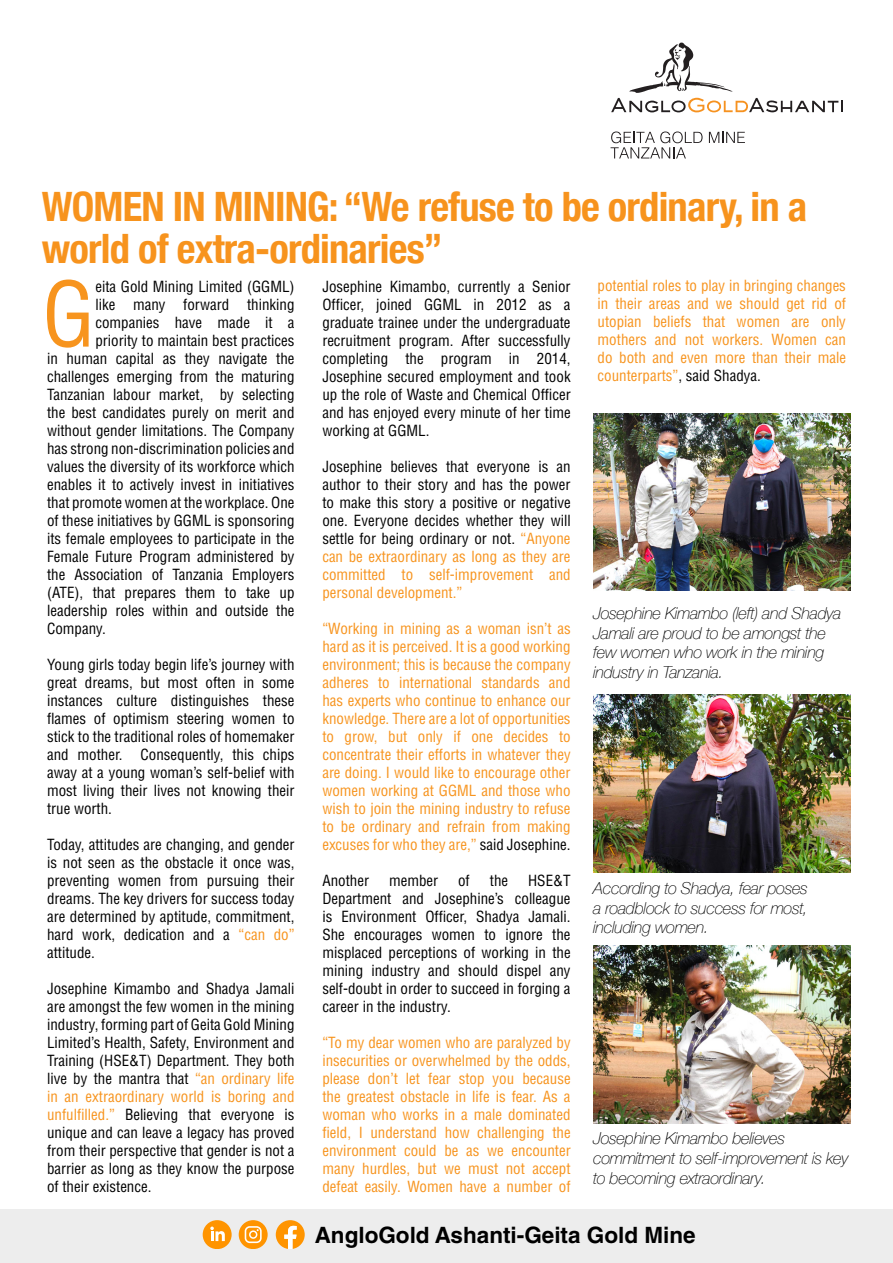
<style>
.page{position:relative;width:893px;height:1263px;background:#fff}
.page>*{position:absolute;margin:0;border:0;box-sizing:border-box;transform-origin:0 0}
.Body_copy{font:condensed 87px "Helvetica LT Std";color:#f7941e}
.t1{font:700 condensed 40.5px/42px "Helvetica Neue";letter-spacing:-.02em;color:#f7931d}
.t2{font:700 22.5px "Helvetica LT Std";color:#000}
.Photo_caption{font:italic 100 16.5px/19.8px "Helvetica Neue";letter-spacing:-.02em;color:#000}
.Body_copy-2{font:condensed 15px/18px "Helvetica LT Std";color:#000;text-align:justify}
.Body_copy-3{font:condensed 15px/18px "Helvetica LT Std";color:#f7941e;text-align:justify}
.s1{color:#f7941e}
.s2{color:#000}
</style>
<div class="page">
<div style="left:0;top:1210px;width:893px;height:53px;background:#ededed"></div>
<div style="left:203px;top:1220px;width:29px;height:29px;background:#ff9400;border-radius:50%"></div>
<svg style="left:210px;top:1226px;width:15px;height:15px"></svg>
<div style="left:239px;top:1220px;width:29px;height:29px;background:#ff9400;border-radius:50%"></div>
<svg style="left:245px;top:1226px;width:17px;height:17px"></svg>
<svg style="left:276px;top:1220px;width:29px;height:29px"></svg>
<svg style="left:709px;top:132px;width:36px;height:11px"></svg>
<svg style="left:611px;top:132px;width:92px;height:26px"></svg>
<svg style="left:611px;top:43px;width:232px;height:69px"></svg>
<img style="left:593px;top:413px;width:257px;height:178px">
<img style="left:593px;top:695px;width:257px;height:178px">
<img style="left:593px;top:945px;width:257px;height:178px">
<p class="t1" style="left:42px;top:182px;width:767px">WOMEN IN MINING: “We refuse to be ordinary, in a world of extra-ordinaries”</p>
<p class="Body_copy" style="left:42px;top:260px;width:55px">G</p>
<p class="Body_copy-2" style="left:95px;top:277px;width:201px">eita Gold Mining Limited (GGML)</p>
<p class="Body_copy-2" style="left:95px;top:295px;width:201px">like many forward thinking</p>
<p class="Body_copy-2" style="left:95px;top:313px;width:201px">companies have made it a</p>
<p class="Body_copy-2" style="left:95px;top:331px;width:201px">priority to maintain best practices</p>
<p class="Body_copy-2" style="left:47px;top:349px;width:249px">in human capital as they navigate the</p>
<p class="Body_copy-2" style="left:47px;top:367px;width:249px">challenges emerging from the maturing</p>
<p class="Body_copy-2" style="left:47px;top:385px;width:249px">Tanzanian labour market, by selecting</p>
<p class="Body_copy-2" style="left:47px;top:403px;width:249px">the best candidates purely on merit and</p>
<p class="Body_copy-2" style="left:47px;top:421px;width:249px">without gender limitations. The Company</p>
<p class="Body_copy-2" style="left:47px;top:439px;width:249px">has strong non-discrimination policies and</p>
<p class="Body_copy-2" style="left:47px;top:457px;width:249px">values the diversity of its workforce which</p>
<p class="Body_copy-2" style="left:47px;top:475px;width:249px">enables it to actively invest in initiatives</p>
<p class="Body_copy-2" style="left:47px;top:493px;width:249px">that promote women at the workplace. One</p>
<p class="Body_copy-2" style="left:47px;top:511px;width:249px">of these initiatives by GGML is sponsoring</p>
<p class="Body_copy-2" style="left:47px;top:529px;width:249px">its female employees to participate in the</p>
<p class="Body_copy-2" style="left:47px;top:547px;width:249px">Female Future Program administered by</p>
<p class="Body_copy-2" style="left:47px;top:565px;width:249px">the Association of Tanzania Employers</p>
<p class="Body_copy-2" style="left:47px;top:583px;width:249px">(ATE), that prepares them to take up</p>
<p class="Body_copy-2" style="left:47px;top:601px;width:249px">leadership roles within and outside the</p>
<p class="Body_copy-2" style="left:47px;top:619px;width:60px">Company.</p>
<p class="Body_copy-2" style="left:47px;top:655px;width:249px">Young girls today begin life’s journey with great dreams, but most often in some instances culture distinguishes these flames of optimism steering women to stick to the traditional roles of homemaker and mother. Consequently, this chips away at a young woman’s self-belief with most living their lives not knowing their true worth.</p>
<p class="Body_copy-2" style="left:47px;top:835px;width:249px">Today, attitudes are changing, and gender is not seen as the obstacle it once was, preventing women from pursuing their dreams. The key drivers for success today are determined by aptitude, commitment, hard work, dedication and a <span class="s1">“can do” </span>attitude.</p>
<p class="Body_copy-2" style="left:47px;top:979px;width:249px">Josephine Kimambo and Shadya Jamali are amongst the few women in the mining industry, forming part of Geita Gold Mining Limited’s Health, Safety, Environment and Training (HSE&amp;T) Department. They both live by the mantra that <span class="s1">“an ordinary life in an extraordinary world is boring and unfulfilled.”</span> Believing that everyone is unique and can leave a legacy has proved from their perspective that gender is not a barrier as long as they know the purpose of their existence.</p>
<p class="Body_copy-2" style="left:322px;top:277px;width:250px">Josephine Kimambo, currently a Senior Officer, joined GGML in 2012 as a graduate trainee under the undergraduate recruitment program. After successfully completing the program in 2014, Josephine secured employment and took up the role of Waste and Chemical Officer and has enjoyed every minute of her time working at GGML.</p>
<p class="Body_copy-2" style="left:322px;top:457px;width:250px">Josephine believes that everyone is an author to their story and has the power to make this story a positive or negative one. Everyone decides whether they will settle for being ordinary or not. <span class="s1">“Anyone can be extraordinary as long as they are committed to self-improvement and personal development.”</span></p>
<p class="Body_copy-3" style="left:322px;top:619px;width:250px">“Working in mining as a woman isn’t as hard as it is perceived. It is a good working environment; this is because the company adheres to international standards and has experts who continue to enhance our knowledge. There are a lot of opportunities to grow, but only if one decides to concentrate their efforts in whatever they are doing. I would like to encourage other women working at GGML and those who wish to join the mining industry to refuse to be ordinary and refrain from making excuses for who they are,” <span class="s2">said Josephine.</span></p>
<p class="Body_copy-2" style="left:322px;top:871px;width:48px">Another</p>
<p class="Body_copy-2" style="left:389px;top:871px;width:51px">member</p>
<p class="Body_copy-2" style="left:458px;top:871px;width:13px">of</p>
<p class="Body_copy-2" style="left:490px;top:871px;width:20px">the</p>
<p class="Body_copy-2" style="left:322px;top:871px;width:250px;text-indent:206px">HSE&amp;T Department and Josephine’s colleague is Environment Officer, Shadya Jamali.<br>She encourages women to ignore the misplaced perceptions of working in the mining industry and should dispel any self-doubt in order to succeed in forging a career in the industry.</p>
<p class="Body_copy-3" style="left:322px;top:1033px;width:250px">“To my dear women who are paralyzed by insecurities or overwhelmed by the odds, please don’t let fear stop you because the greatest obstacle in life is fear. As a woman who works in a male dominated field, I understand how challenging the environment could be as we encounter many hurdles, but we must not accept defeat easily. Women have a number of</p>
<p class="Body_copy-3" style="left:598px;top:276px;width:250px">potential roles to play in bringing changes in their areas and we should get rid of utopian beliefs that women are only mothers and not workers. Women can do both and even more than their male counterparts”<span class="s2">, said Shadya.</span></p>
<p class="Photo_caption" style="left:593px;top:602px;width:250px">Josephine Kimambo (left) and Shadya<br>Jamali are proud to be amongst the few women who work in the mining industry in Tanzania.</p>
<p class="Photo_caption" style="left:593px;top:877px;width:216px;text-align:justify">According to Shadya, fear poses a roadblock to success for most, including women.</p>
<p class="Photo_caption" style="left:593px;top:1128px;width:257px">Josephine Kimambo believes commitment to self-improvement is key to becoming extraordinary.</p>
<h3 class="t2" style="left:315px;top:1221px;width:382px">AngloGold Ashanti-Geita Gold Mine</h3>
</div>
